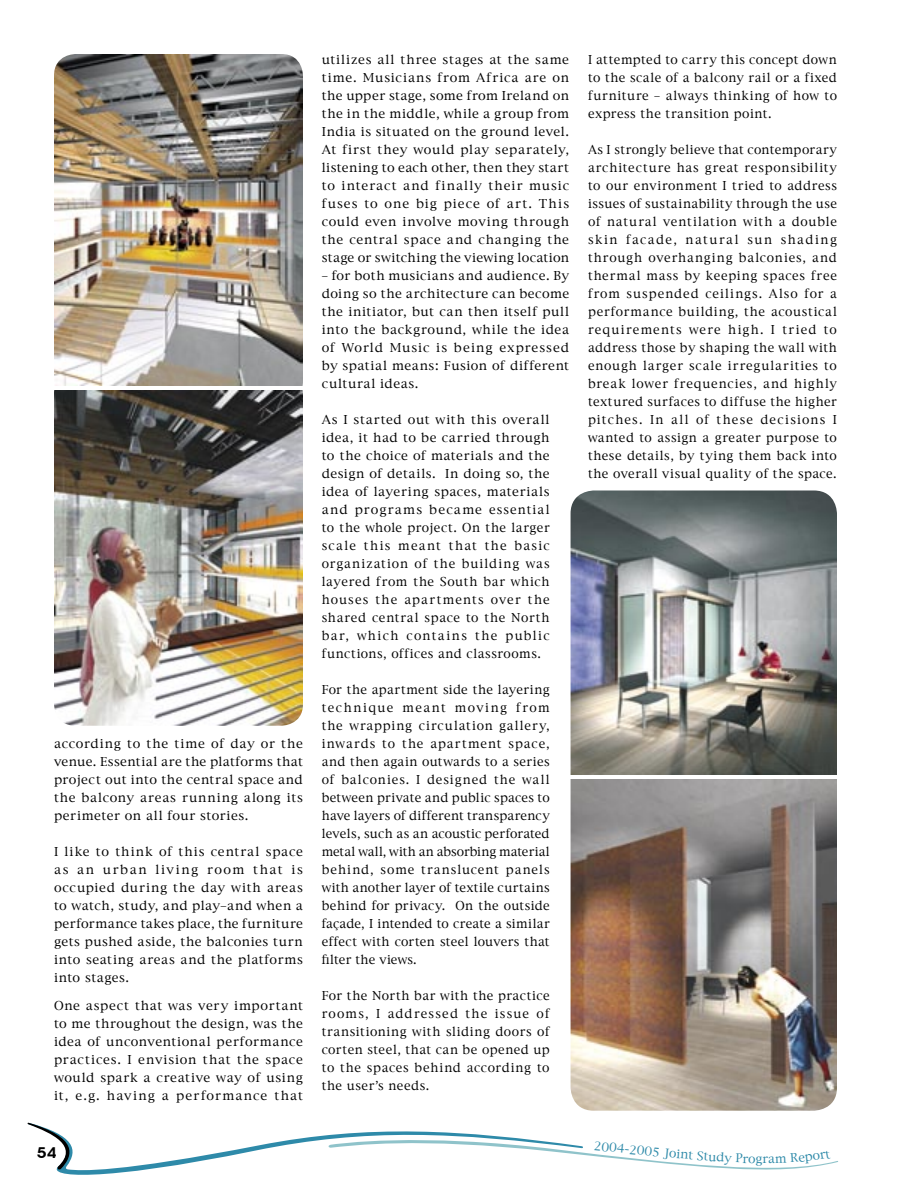
<style>
.page{position:relative;width:918px;height:1188px;background:#fff}
.page>*{position:absolute;margin:0;border:0;box-sizing:border-box;transform-origin:0 0}
.t1{font:600 15px "Avant Garde IT Cby BT";color:#000;scale:1.15 1}
.t2{font:12px/18px "New York";letter-spacing:.045em;color:#000;text-align:justify}
.t3{font:12px/18px "New York";letter-spacing:.045em;color:#000;text-align:justify;scale:.96 1}
.Body_Text{font:11.7px "New York";color:#2e8aa9}
.s1{font-size:11.55px}
</style>
<div class="page">
<img style="left:54px;top:54px;width:249px;height:332px">
<img style="left:54px;top:390px;width:249px;height:336px">
<img style="left:571px;top:490px;width:266px;height:285px">
<img style="left:571px;top:779px;width:266px;height:332px">
<svg style="left:27px;top:1122px;width:812px;height:53px"></svg>
<p class="t2" style="left:54px;top:735px;width:250px">according to the time of day or the venue. Essential are the platforms that project out into the central space and the balcony areas running along its perimeter on all four stories.</p>
<p class="t2" style="left:54px;top:843px;width:251px">I like to think of this central space as an urban living room that is occupied during the day with areas to watch, study, and play–and when a performance takes place, the furniture gets pushed aside, the balconies turn into seating areas and the platforms into stages.</p>
<p class="t2" style="left:54px;top:998px;width:251px">One aspect that was very important to me throughout the design, was the idea of unconventional performance practices. I envision that the space would spark a creative way of using it, e.g. having a performance that</p>
<p class="t2" style="left:322px;top:51px;width:249px">utilizes all three stages at the same time. Musicians from Africa are on the upper stage, some from Ireland on the in the middle, while a group from India is situated on the ground level.<br>At first they would play separately, listening to each other, then they start to interact and finally their music fuses to one big piece of art. This could even involve moving through the central space and changing the stage or switching the viewing location</p>
<p class="t2" style="left:322px;top:267px;width:249px">– for both musicians and audience. By doing so the architecture can become the initiator, but can then itself pull into the background, while the idea of World Music is being expressed by spatial means: Fusion of different cultural ideas.</p>
<p class="t2" style="left:322px;top:411px;width:230px">As I started out with this overall idea, it had to be carried through to the choice of materials and the design of details. In doing so, the idea of layering spaces, materials and programs became essential to the whole project. On the larger scale this meant that the basic organization of the building was layered from the South bar which houses the apartments over the shared central space to the North bar, which contains the public functions, offices and classrooms.</p>
<p class="t3" style="left:322px;top:681px;width:239px">For the apartment side the layering technique meant moving from the wrapping circulation gallery, inwards to the apartment space, and then again outwards to a series of balconies. I designed the wall between private and public spaces to have layers of different transparency levels, such as an acoustic perforated metal wall, with an absorbing material behind, some translucent panels with another layer of textile curtains behind for privacy. On the outside façade, I intended to create a similar effect with corten steel louvers that filter the views.</p>
<p class="t3" style="left:322px;top:987px;width:239px">For the North bar with the practice rooms, I addressed the issue of transitioning with sliding doors of corten steel, that can be opened up to the spaces behind according to the user’s needs.</p>
<p class="t3" style="left:588px;top:51px;width:261px">I attempted to carry this concept down to the scale of a balcony rail or a fixed furniture – always thinking of how to express the transition point.</p>
<p class="t3" style="left:588px;top:141px;width:261px">As I strongly believe that contemporary architecture has great responsibility to our environment I tried to address issues of sustainability through the use of natural ventilation with a double skin facade, natural sun shading through overhanging balconies, and thermal mass by keeping spaces free from suspended ceilings. Also for a performance building, the acoustical requirements were high. I tried to address those by shaping the wall with enough larger scale irregularities to break lower frequencies, and highly textured surfaces to diffuse the higher pitches. In all of these decisions I wanted to assign a greater purpose to these details, by tying them back into the overall visual quality of the space.</p>
<p class="t1" style="left:37px;top:1144px;width:19px">54</p>
<p class="Body_Text" style="left:595px;top:1138px;width:68px;rotate:6deg">2<span class="s1">004</span>-20<span class="s1">0</span>5</p>
<p class="Body_Text" style="left:664px;top:1145px;width:31px;rotate:5deg">J<span class="s1">o</span>i<span class="s1">n</span>t</p>
<p class="Body_Text" style="left:763px;top:1151px;width:7px">r</p>
</div>
